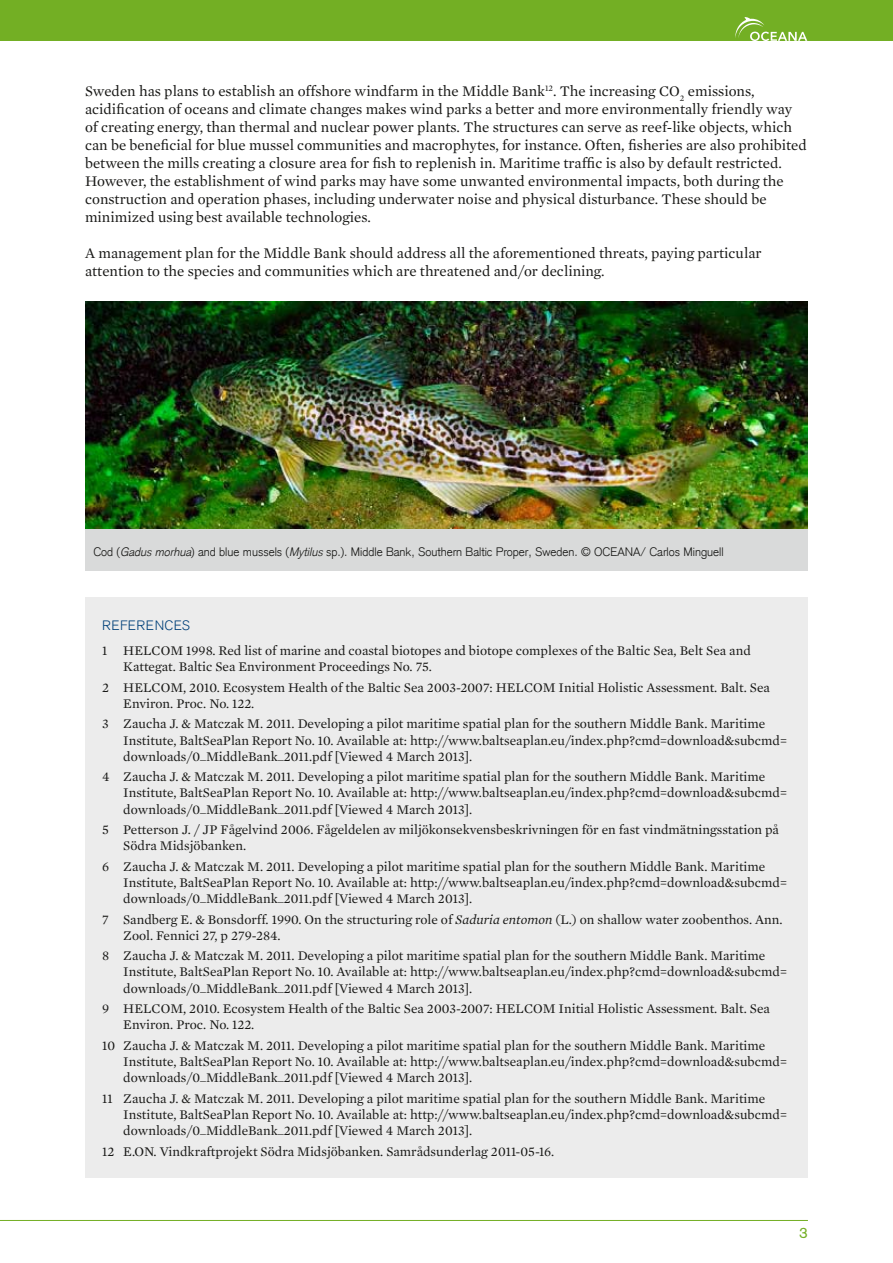
<style>
.page{position:relative;width:893px;height:1263px;background:#fff}
.page>*{position:absolute;margin:0;border:0;box-sizing:border-box;transform-origin:0 0}
.t1{font:15px/18px "Mercury Text G1";color:#171715}
.t2{font:15px "Akzidenz Grotesk BE";color:#73af24}
.t3{font:13.5px/16.2px "Mercury Text G1";color:#171715}
.t4{font:300 13.5px "Akzidenz Grotesk BE";letter-spacing:.02em;color:#004079}
.t5{font:300 12px "Akzidenz Grotesk";color:#171715}
.s1{font-style:italic}
</style>
<div class="page">
<div style="left:0;top:0;width:893px;height:40px;background:#73af24"></div>
<hr style="left:0;top:1220px;width:808px;height:1px;background:#73af24">
<svg style="left:735px;top:17px;width:72px;height:24px"></svg>
<div style="left:85px;top:598px;width:723px;height:580px;background:#ececec"></div>
<img style="left:85px;top:302px;width:723px;height:228px">
<div style="left:85px;top:530px;width:723px;height:41px;background:#d9dada"></div>
<p class="t1" style="left:85px;top:82px;width:723px">Sweden has plans to establish an offshore windfarm in the Middle Bank<sup>12</sup>. The increasing CO<sub>2</sub> emissions, acidification of oceans and climate changes makes wind parks a better and more environmentally friendly way of creating energy, than thermal and nuclear power plants. The structures can serve as reef-like objects, which can be beneficial for blue mussel communities and macrophytes, for instance. Often, fisheries are also prohibited between the mills creating a closure area for fish to replenish in. Maritime traffic is also by default restricted.<br>However, the establishment of wind parks may have some unwanted environmental impacts, both during the construction and operation phases, including underwater noise and physical disturbance. These should be minimized using best available technologies.</p>
<p class="t1" style="left:85px;top:244px;width:678px">A management plan for the Middle Bank should address all the aforementioned threats, paying particular attention to the species and communities which are threatened and/or declining.</p>
<p class="t5" style="left:94px;top:544px;width:632px">Cod (<span class="s1">Gadus morhua</span>) and blue mussels (<span class="s1">Mytilus</span> sp.). Middle Bank, Southern Baltic Proper, Sweden. © OCEANA/ Carlos Minguell</p>
<p class="t4" style="left:102px;top:618px;width:81px">REFERENCES</p>
<p class="t3" style="left:123px;top:642px;width:629px;text-indent:-21px">1 HELCOM 1998. Red list of marine and coastal biotopes and biotope complexes of the Baltic Sea, Belt Sea and<br>Kattegat. Baltic Sea Environment Proceedings No. 75.</p>
<p class="t3" style="left:123px;top:679px;width:648px;text-indent:-21px">2 HELCOM, 2010. Ecosystem Health of the Baltic Sea 2003‑2007: HELCOM Initial Holistic Assessment. Balt. Sea<br>Environ. Proc. No. 122.</p>
<p class="t3" style="left:123px;top:716px;width:665px;text-indent:-21px">3 Zaucha J. &amp; Matczak M. 2011. Developing a pilot maritime spatial plan for the southern Middle Bank. Maritime<br>Institute, BaltSeaPlan Report No. 10. Available at: http://www.baltseaplan.eu/index.php?cmd=download&amp;subcmd= downloads/0_MiddleBank_2011.pdf [Viewed 4 March 2013].</p>
<p class="t3" style="left:123px;top:769px;width:665px;text-indent:-21px">4 Zaucha J. &amp; Matczak M. 2011. Developing a pilot maritime spatial plan for the southern Middle Bank. Maritime<br>Institute, BaltSeaPlan Report No. 10. Available at: http://www.baltseaplan.eu/index.php?cmd=download&amp;subcmd= downloads/0_MiddleBank_2011.pdf [Viewed 4 March 2013].</p>
<p class="t3" style="left:123px;top:821px;width:657px;text-indent:-21px">5 Petterson J. / JP Fågelvind 2006. Fågeldelen av miljökonsekvensbeskrivningen för en fast vindmätningsstation på<br>Södra Midsjöbanken.</p>
<p class="t3" style="left:123px;top:858px;width:665px;text-indent:-21px">6 Zaucha J. &amp; Matczak M. 2011. Developing a pilot maritime spatial plan for the southern Middle Bank. Maritime<br>Institute, BaltSeaPlan Report No. 10. Available at: http://www.baltseaplan.eu/index.php?cmd=download&amp;subcmd= downloads/0_MiddleBank_2011.pdf [Viewed 4 March 2013].</p>
<p class="t3" style="left:123px;top:911px;width:661px;text-indent:-21px">7 Sandberg E. &amp; Bonsdorff. 1990. On the structuring role of <span class="s1">Saduria entomon</span> (L.) on shallow water zoobenthos. Ann.<br>Zool. Fennici 27, p 279‑284.</p>
<p class="t3" style="left:123px;top:948px;width:665px;text-indent:-21px">8 Zaucha J. &amp; Matczak M. 2011. Developing a pilot maritime spatial plan for the southern Middle Bank. Maritime<br>Institute, BaltSeaPlan Report No. 10. Available at: http://www.baltseaplan.eu/index.php?cmd=download&amp;subcmd= downloads/0_MiddleBank_2011.pdf [Viewed 4 March 2013].</p>
<p class="t3" style="left:123px;top:1000px;width:648px;text-indent:-21px">9 HELCOM, 2010. Ecosystem Health of the Baltic Sea 2003‑2007: HELCOM Initial Holistic Assessment. Balt. Sea<br>Environ. Proc. No. 122.</p>
<p class="t3" style="left:123px;top:1037px;width:665px;text-indent:-21px">10 Zaucha J. &amp; Matczak M. 2011. Developing a pilot maritime spatial plan for the southern Middle Bank. Maritime<br>Institute, BaltSeaPlan Report No. 10. Available at: http://www.baltseaplan.eu/index.php?cmd=download&amp;subcmd= downloads/0_MiddleBank_2011.pdf [Viewed 4 March 2013].</p>
<p class="t3" style="left:123px;top:1090px;width:665px;text-indent:-21px">11 Zaucha J. &amp; Matczak M. 2011. Developing a pilot maritime spatial plan for the southern Middle Bank. Maritime<br>Institute, BaltSeaPlan Report No. 10. Available at: http://www.baltseaplan.eu/index.php?cmd=download&amp;subcmd= downloads/0_MiddleBank_2011.pdf [Viewed 4 March 2013].</p>
<p class="t3" style="left:102px;top:1143px;width:454px">12 E.ON. Vindkraftprojekt Södra Midsjöbanken. Samrådsunderlag 2011-05-16.</p>
<p class="t2" style="left:799px;top:1224px;width:10px">3</p>
</div>
